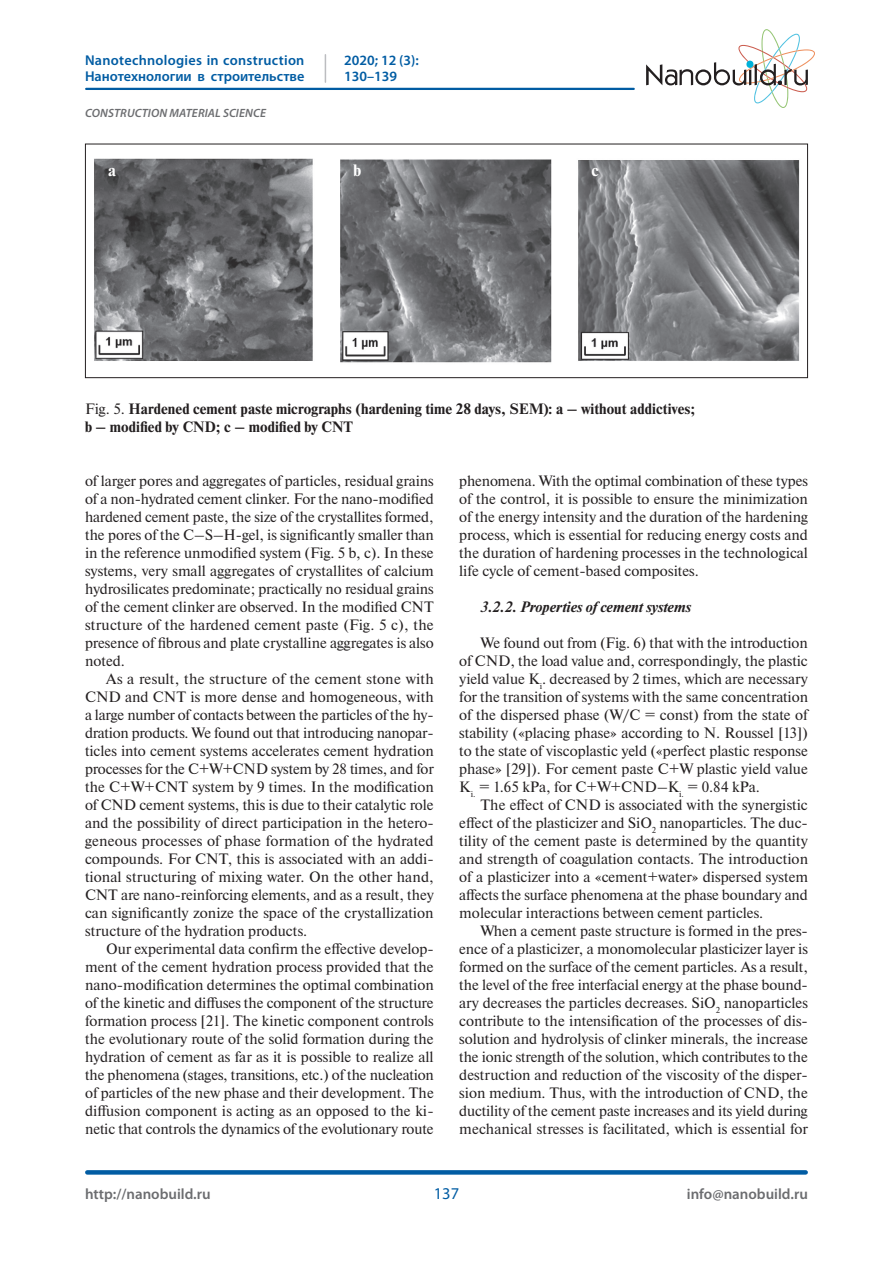
<style>
.page{position:relative;width:893px;height:1263px;background:#fff}
.page>*{position:absolute;margin:0;border:0;box-sizing:border-box;transform-origin:0 0}
.t1{font:16.5px "Myriad Pro";color:#015ca3}
.t2{font:700 16.5px "Newton";color:#fff}
.t3{font:15px/18px "Newton";color:#231f20;text-align:justify}
.t4{font:700 15px/18px "Newton";color:#231f20}
.t5{font:600 15px "Myriad Pro";color:#6c6d70}
.t6{font:italic 700 15px "Newton";color:#231f20}
.t7{font:600 14.25px/16.5px "Myriad Pro";letter-spacing:.005em;color:#015ca3}
.t8{font:italic 600 12px "Myriad Pro";letter-spacing:.01em;color:#6c6d70}
.s1{font-weight:400}
</style>
<div class="page">
<svg style="left:646px;top:29px;width:169px;height:79px"></svg>
<div style="left:87px;top:1170px;width:719px;height:5px;background:#015ca3"></div>
<hr style="left:86px;top:88px;width:548px;height:2px;background:#015ca3">
<svg style="left:325px;top:55px;width:1px;height:27px"></svg>
<img style="left:94px;top:158px;width:706px;height:205px">
<div style="left:85px;top:144px;width:723px;height:234px;border:1px solid #231f20"></div>
<p class="t7" style="left:85px;top:51px;width:221px">Nanotechnologies in construction<br>Нанотехнологии в строительстве</p>
<p class="t7" style="left:344px;top:51px;width:76px">2020; 12 (3):<br>130–139</p>
<p class="t8" style="left:85px;top:105px;width:182px">CONSTRUCTION MATERIAL SCIENCE</p>
<p class="t2" style="left:108px;top:160px;width:10px">a</p>
<p class="t2" style="left:353px;top:160px;width:9px">b</p>
<p class="t2" style="left:591px;top:160px;width:9px">c</p>
<p class="t4" style="left:85px;top:400px;width:612px"><span class="s1">Fig. 5.</span> Hardened cement paste micrographs (hardening time 28 days, SEM): a – without addictives; b – modified by CND; c – modified by CNT</p>
<p class="t3" style="left:85px;top:471px;width:350px">of larger pores and aggregates of particles, residual grains of a non-hydrated cement clinker. For the nano-modified hardened cement paste, the size of the crystallites formed, the pores of the C–S–H-gel, is significantly smaller than in the reference unmodified system (Fig. 5 b, c). In these systems, very small aggregates of crystallites of calcium hydrosilicates predominate; practically no residual grains of the cement clinker are observed. In the modified CNT structure of the hardened cement paste (Fig. 5 c), the presence of fibrous and plate crystalline aggregates is also noted.</p>
<p class="t3" style="left:85px;top:669px;width:350px;text-indent:21px">As a result, the structure of the cement stone with CND and CNT is more dense and homogeneous, with a large number of contacts between the particles of the hy&shy;dration products. We found out that introducing nanopar&shy;ticles into cement systems accelerates cement hydration processes for the C+W+CND system by 28 times, and for the C+W+CNT system by 9 times. In the modification of CND cement systems, this is due to their catalytic role and the possibility of direct participation in the hetero&shy;geneous processes of phase formation of the hydrated compounds. For CNT, this is associated with an addi&shy;tional structuring of mixing water. On the other hand, CNT are nano-reinforcing elements, and as a result, they can significantly zonize the space of the crystallization structure of the hydration products.</p>
<p class="t3" style="left:85px;top:939px;width:350px;text-indent:21px">Our experimental data confirm the effective develop&shy;ment of the cement hydration process provided that the nano-modification determines the optimal combination of the kinetic and diffuses the component of the structure formation process [21]. The kinetic component controls the evolutionary route of the solid formation during the hydration of cement as far as it is possible to realize all the phenomena (stages, transitions, etc.) of the nucleation of particles of the new phase and their development. The diffusion component is acting as an opposed to the ki&shy;netic that controls the dynamics of the evolutionary route</p>
<p class="t3" style="left:459px;top:471px;width:350px">phenomena. With the optimal combination of these types of the control, it is possible to ensure the minimization of the energy intensity and the duration of the hardening process, which is essential for reducing energy costs and the duration of hardening processes in the technological life cycle of cement-based composites.</p>
<p class="t6" style="left:480px;top:598px;width:212px">3.2.2. Properties of cement systems</p>
<p class="t3" style="left:459px;top:633px;width:350px;text-indent:21px">We found out from (Fig. 6) that with the introduction of CND, the load value and, correspondingly, the plastic yield value K<sub>i</sub>. decreased by 2 times, which are necessary for the transition of systems with the same concentration of the dispersed phase (W/C = const) from the state of stability («placing phase» according to N. Roussel [13]) to the state of viscoplastic yeld («perfect plastic response phase» [29]). For cement paste C+W plastic yield value K<sub>i.</sub> = 1.65 kPa, for C+W+CND–K<sub>i.</sub> = 0.84 kPa.</p>
<p class="t3" style="left:459px;top:795px;width:350px;text-indent:21px">The effect of CND is associated with the synergistic effect of the plasticizer and SiO<sub>2</sub> nanoparticles. The duc&shy;tility of the cement paste is determined by the quantity and strength of coagulation contacts. The introduction of a plasticizer into a «cement+water» dispersed system affects the surface phenomena at the phase boundary and molecular interactions between cement particles.</p>
<p class="t3" style="left:459px;top:921px;width:350px;text-indent:21px">When a cement paste structure is formed in the pres&shy;ence of a plasticizer, a monomolecular plasticizer layer is formed on the surface of the cement particles. As a result, the level of the free interfacial energy at the phase bound&shy;ary decreases the particles decreases. SiO<sub>2</sub> nanoparticles contribute to the intensification of the processes of dis&shy;solution and hydrolysis of clinker minerals, the increase the ionic strength of the solution, which contributes to the destruction and reduction of the viscosity of the disper&shy;sion medium. Thus, with the introduction of CND, the ductility of the cement paste increases and its yield during mechanical stresses is facilitated, which is essential for</p>
<p class="t1" style="left:434px;top:1183px;width:27px">137</p>
<p class="t5" style="left:85px;top:1184px;width:127px">http://nanobuild.ru</p>
<p class="t5" style="left:687px;top:1184px;width:123px">info@nanobuild.ru</p>
</div>
